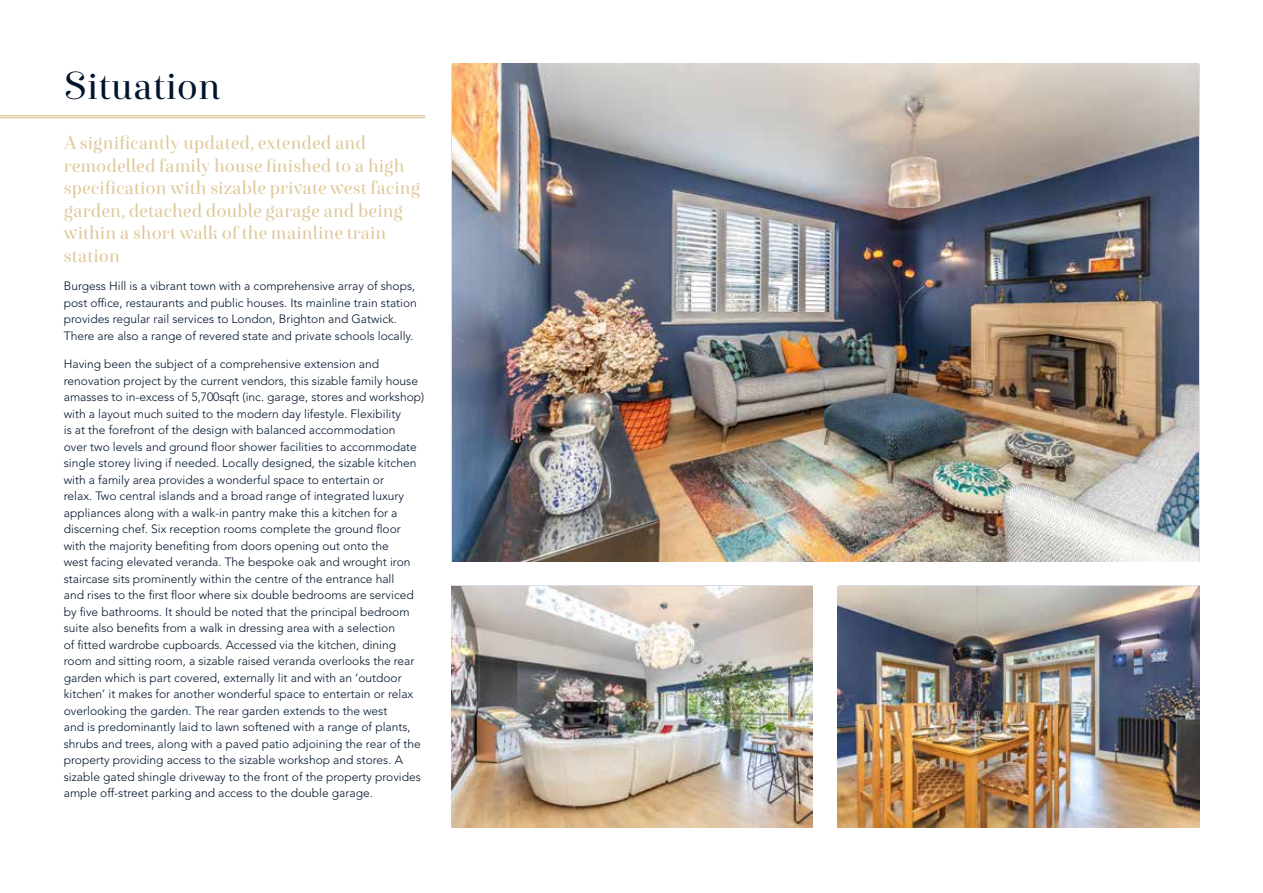
<style>
.page{position:relative;width:1263px;height:893px;background:#fff}
.page>*{position:absolute;margin:0;border:0;box-sizing:border-box;transform-origin:0 0}
.t1{font:39px "Exquise FY";color:#00152c}
.t2{font:18.75px/22.5px "Exquise FY";color:#dfc99a}
.t3{font:300 12px/16.5px "Avenir LT Std";color:#00152c}
</style>
<div class="page">
<hr style="left:0;top:115px;width:425px;height:1px;background:#dfc99a">
<hr style="left:0;top:117px;width:425px;height:1px;background:#dfc99a">
<img style="left:452px;top:64px;width:746px;height:497px">
<img style="left:451px;top:586px;width:361px;height:241px">
<img style="left:838px;top:586px;width:361px;height:241px">
<h1 class="t1" style="left:64px;top:62px;width:159px">Situation</h1>
<h2 class="t2" style="left:64px;top:132px;width:358px">A significantly updated, extended and remodelled family house finished to a high specification with sizable private west facing garden, detached double garage and being within a short walk of the mainline train station</h2>
<p class="t3" style="left:64px;top:278px;width:355px">Burgess Hill is a vibrant town with a comprehensive array of shops, post office, restaurants and public houses. Its mainline train station provides regular rail services to London, Brighton and Gatwick.<br>There are also a range of revered state and private schools locally.</p>
<p class="t3" style="left:64px;top:356px;width:362px">Having been the subject of a comprehensive extension and renovation project by the current vendors, this sizable family house amasses to in-excess of 5,700sqft (inc. garage, stores and workshop) with a layout much suited to the modern day lifestyle. Flexibility<br>is at the forefront of the design with balanced accommodation<br>over two levels and ground floor shower facilities to accommodate single storey living if needed. Locally designed, the sizable kitchen with a family area provides a wonderful space to entertain or<br>relax. Two central islands and a broad range of integrated luxury appliances along with a walk-in pantry make this a kitchen for a discerning chef. Six reception rooms complete the ground floor with the majority benefiting from doors opening out onto the<br>west facing elevated veranda. The bespoke oak and wrought iron staircase sits prominently within the centre of the entrance hall<br>and rises to the first floor where six double bedrooms are serviced by five bathrooms. It should be noted that the principal bedroom suite also benefits from a walk in dressing area with a selection<br>of fitted wardrobe cupboards. Accessed via the kitchen, dining room and sitting room, a sizable raised veranda overlooks the rear garden which is part covered, externally lit and with an ‘outdoor kitchen’ it makes for another wonderful space to entertain or relax overlooking the garden. The rear garden extends to the west<br>and is predominantly laid to lawn softened with a range of plants, shrubs and trees, along with a paved patio adjoining the rear of the property providing access to the sizable workshop and stores. A sizable gated shingle driveway to the front of the property provides ample off-street parking and access to the double garage.</p>
</div>
